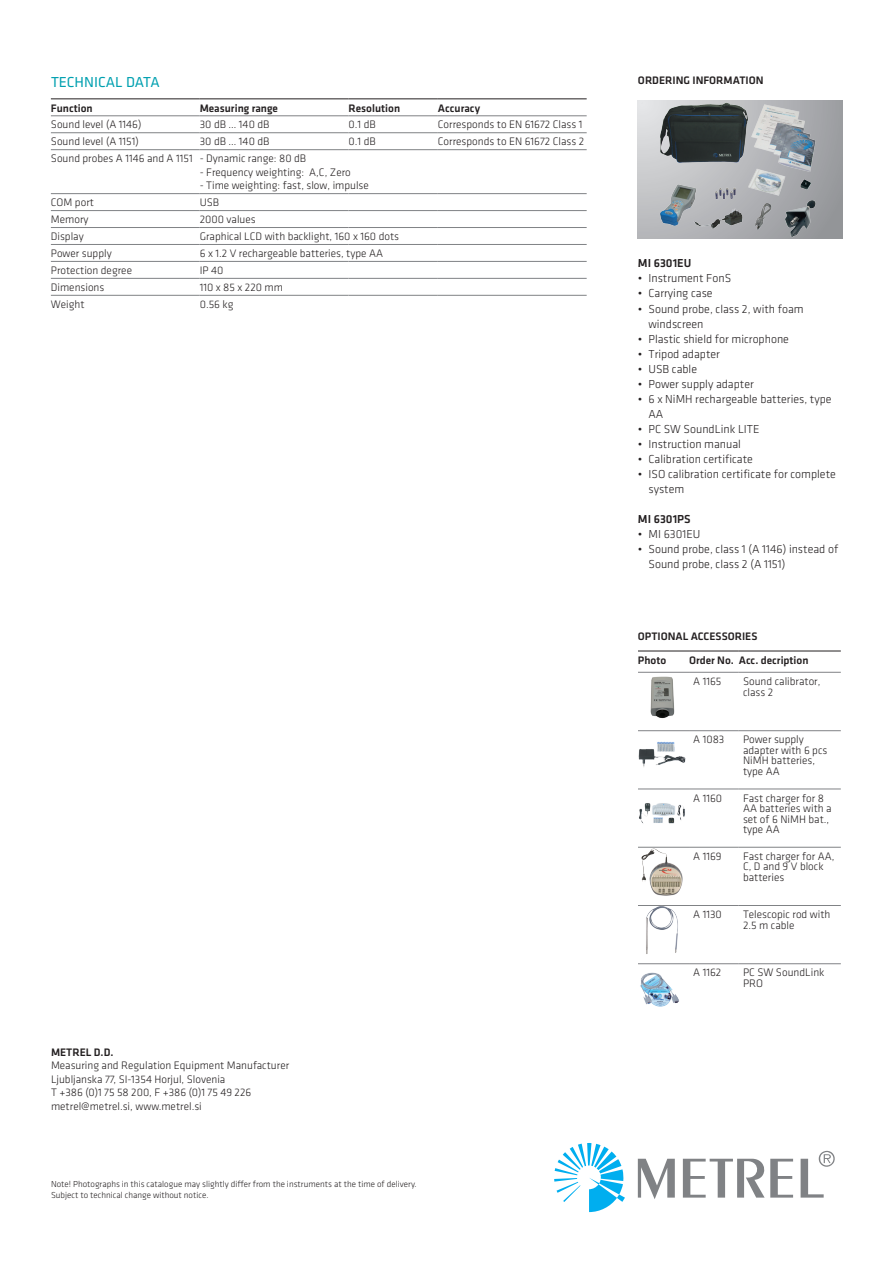
<style>
.page{position:relative;width:893px;height:1263px;background:#fff}
.page>*{position:absolute;margin:0;border:0;box-sizing:border-box;transform-origin:0 0}
.mednaslov{font:15px "Klavika";color:#00a0b0}
.t1{font:300 12px/15px "Klavika";color:#231f20}
.t2{font:500 12px "Klavika";color:#231f20}
.t3{font:300 11.25px/10.5px "Klavika";color:#231f20}
.t4{font:500 11.25px "Klavika";color:#231f20}
.t5{font:300 9px/10.8px "Klavika";color:#231f20}
</style>
<div class="page">
<hr style="left:638px;top:730px;width:51px;height:1px;background:#808285">
<hr style="left:689px;top:730px;width:50px;height:1px;background:#808285">
<hr style="left:739px;top:730px;width:102px;height:1px;background:#808285">
<hr style="left:638px;top:789px;width:51px;height:1px;background:#808285">
<hr style="left:689px;top:789px;width:50px;height:1px;background:#808285">
<hr style="left:739px;top:789px;width:102px;height:1px;background:#808285">
<hr style="left:638px;top:847px;width:51px;height:1px;background:#808285">
<hr style="left:689px;top:847px;width:50px;height:1px;background:#808285">
<hr style="left:739px;top:847px;width:102px;height:1px;background:#808285">
<hr style="left:638px;top:905px;width:51px;height:1px;background:#808285">
<hr style="left:689px;top:905px;width:50px;height:1px;background:#808285">
<hr style="left:739px;top:905px;width:102px;height:1px;background:#808285">
<hr style="left:638px;top:963px;width:51px;height:1px;background:#808285">
<hr style="left:689px;top:963px;width:50px;height:1px;background:#808285">
<hr style="left:739px;top:963px;width:102px;height:1px;background:#808285">
<hr style="left:638px;top:651px;width:51px;height:1px;background:#231f20">
<hr style="left:689px;top:651px;width:50px;height:1px;background:#231f20">
<hr style="left:739px;top:651px;width:102px;height:1px;background:#231f20">
<hr style="left:638px;top:672px;width:51px;height:1px;background:#808285">
<hr style="left:689px;top:672px;width:50px;height:1px;background:#808285">
<hr style="left:739px;top:672px;width:102px;height:1px;background:#808285">
<img style="left:650px;top:676px;width:25px;height:43px">
<img style="left:638px;top:741px;width:48px;height:26px">
<img style="left:639px;top:803px;width:46px;height:21px">
<img style="left:641px;top:847px;width:43px;height:49px">
<img style="left:646px;top:906px;width:32px;height:48px">
<img style="left:640px;top:972px;width:39px;height:35px">
<svg style="left:638px;top:100px;width:204px;height:139px;background:#b4b5b8"></svg>
<img style="left:658px;top:100px;width:165px;height:139px">
<svg style="left:554px;top:1143px;width:71px;height:69px"></svg>
<svg style="left:638px;top:1150px;width:197px;height:49px"></svg>
<hr style="left:51px;top:132px;width:149px;height:1px;background:#808285">
<hr style="left:200px;top:132px;width:149px;height:1px;background:#808285">
<hr style="left:349px;top:132px;width:89px;height:1px;background:#808285">
<hr style="left:438px;top:132px;width:149px;height:1px;background:#808285">
<hr style="left:51px;top:149px;width:149px;height:1px;background:#808285">
<hr style="left:200px;top:149px;width:149px;height:1px;background:#808285">
<hr style="left:349px;top:149px;width:89px;height:1px;background:#808285">
<hr style="left:438px;top:149px;width:149px;height:1px;background:#808285">
<hr style="left:51px;top:193px;width:149px;height:1px;background:#808285">
<hr style="left:200px;top:193px;width:149px;height:1px;background:#808285">
<hr style="left:349px;top:193px;width:89px;height:1px;background:#808285">
<hr style="left:438px;top:193px;width:149px;height:1px;background:#808285">
<hr style="left:51px;top:210px;width:149px;height:1px;background:#808285">
<hr style="left:200px;top:210px;width:149px;height:1px;background:#808285">
<hr style="left:349px;top:210px;width:89px;height:1px;background:#808285">
<hr style="left:438px;top:210px;width:149px;height:1px;background:#808285">
<hr style="left:51px;top:227px;width:149px;height:1px;background:#808285">
<hr style="left:200px;top:227px;width:149px;height:1px;background:#808285">
<hr style="left:349px;top:227px;width:89px;height:1px;background:#808285">
<hr style="left:438px;top:227px;width:149px;height:1px;background:#808285">
<hr style="left:51px;top:244px;width:149px;height:1px;background:#808285">
<hr style="left:200px;top:244px;width:149px;height:1px;background:#808285">
<hr style="left:349px;top:244px;width:89px;height:1px;background:#808285">
<hr style="left:438px;top:244px;width:149px;height:1px;background:#808285">
<hr style="left:51px;top:261px;width:149px;height:1px;background:#808285">
<hr style="left:200px;top:261px;width:149px;height:1px;background:#808285">
<hr style="left:349px;top:261px;width:89px;height:1px;background:#808285">
<hr style="left:438px;top:261px;width:149px;height:1px;background:#808285">
<hr style="left:51px;top:278px;width:149px;height:1px;background:#808285">
<hr style="left:200px;top:278px;width:149px;height:1px;background:#808285">
<hr style="left:349px;top:278px;width:89px;height:1px;background:#808285">
<hr style="left:438px;top:278px;width:149px;height:1px;background:#808285">
<hr style="left:51px;top:295px;width:149px;height:1px;background:#808285">
<hr style="left:200px;top:295px;width:149px;height:1px;background:#808285">
<hr style="left:349px;top:295px;width:89px;height:1px;background:#808285">
<hr style="left:438px;top:295px;width:149px;height:1px;background:#808285">
<hr style="left:51px;top:115px;width:149px;height:1px;background:#808285">
<hr style="left:200px;top:115px;width:149px;height:1px;background:#808285">
<hr style="left:349px;top:115px;width:89px;height:1px;background:#808285">
<hr style="left:438px;top:115px;width:149px;height:1px;background:#808285">
<hr style="left:51px;top:98px;width:149px;height:1px;background:#231f20">
<hr style="left:200px;top:98px;width:149px;height:1px;background:#231f20">
<hr style="left:349px;top:98px;width:89px;height:1px;background:#231f20">
<hr style="left:438px;top:98px;width:149px;height:1px;background:#231f20">
<p class="mednaslov" style="left:51px;top:74px;width:110px">TECHNICAL DATA</p>
<p class="t4" style="left:638px;top:75px;width:127px">ORDERING INFORMATION</p>
<p class="t4" style="left:51px;top:102px;width:43px">Function</p>
<p class="t4" style="left:200px;top:102px;width:80px">Measuring range</p>
<p class="t4" style="left:349px;top:102px;width:53px">Resolution</p>
<p class="t4" style="left:438px;top:102px;width:44px">Accuracy</p>
<p class="t3" style="left:51px;top:120px;width:92px">Sound level (A 1146)</p>
<p class="t3" style="left:200px;top:120px;width:71px">30 dB … 140 dB</p>
<p class="t3" style="left:349px;top:120px;width:29px">0.1 dB</p>
<p class="t3" style="left:438px;top:120px;width:146px">Corresponds to EN 61672 Class 1</p>
<p class="t3" style="left:51px;top:137px;width:89px">Sound level (A 1151)</p>
<p class="t3" style="left:200px;top:137px;width:71px">30 dB … 140 dB</p>
<p class="t3" style="left:349px;top:137px;width:29px">0.1 dB</p>
<p class="t3" style="left:438px;top:137px;width:148px">Corresponds to EN 61672 Class 2</p>
<p class="t3" style="left:51px;top:154px;width:143px">Sound probes A 1146 and A 1151</p>
<p class="t3" style="left:200px;top:154px;width:108px">- Dynamic range: 80 dB</p>
<p class="t3" style="left:200px;top:167px;width:153px">- Frequency weighting: A,C, Zero</p>
<p class="t3" style="left:200px;top:181px;width:171px">- Time weighting: fast, slow, impulse</p>
<p class="t3" style="left:51px;top:198px;width:45px">COM port</p>
<p class="t3" style="left:200px;top:198px;width:21px">USB</p>
<p class="t3" style="left:51px;top:214px;width:39px">Memory</p>
<p class="t3" style="left:200px;top:214px;width:58px">2000 values</p>
<p class="t3" style="left:51px;top:231px;width:34px">Display</p>
<p class="t3" style="left:200px;top:231px;width:201px">Graphical LCD with backlight, 160 x 160 dots</p>
<p class="t3" style="left:51px;top:248px;width:62px">Power supply</p>
<p class="t3" style="left:200px;top:248px;width:185px">6 x 1.2 V rechargeable batteries, type AA</p>
<p class="t3" style="left:51px;top:265px;width:83px">Protection degree</p>
<p class="t3" style="left:200px;top:265px;width:25px">IP 40</p>
<p class="t3" style="left:51px;top:282px;width:55px">Dimensions</p>
<p class="t3" style="left:200px;top:282px;width:85px">110 x 85 x 220 mm</p>
<p class="t3" style="left:51px;top:299px;width:35px">Weight</p>
<p class="t3" style="left:200px;top:299px;width:35px">0.56 kg</p>
<p class="t4" style="left:51px;top:1046px;width:64px">METREL D.D.</p>
<p class="t3" style="left:51px;top:1060px;width:240px">Measuring and Regulation Equipment Manufacturer</p>
<p class="t3" style="left:51px;top:1074px;width:176px">Ljubljanska 77, SI-1354 Horjul, Slovenia</p>
<p class="t3" style="left:51px;top:1087px;width:202px">T +386 (0)1 75 58 200, F +386 (0)1 75 49 226</p>
<p class="t3" style="left:51px;top:1101px;width:152px">metrel@metrel.si, www.metrel.si</p>
<p class="t5" style="left:51px;top:1179px;width:367px">Note! Photographs in this catalogue may slightly differ from the instruments at the time of delivery.<br>Subject to technical change without notice.</p>
<p class="t2" style="left:638px;top:257px;width:55px">MI 6301EU</p>
<p class="t1" style="left:638px;top:271px;width:95px">• Instrument FonS</p>
<p class="t1" style="left:638px;top:286px;width:76px">• Carrying case</p>
<p class="t1" style="left:648px;top:301px;width:157px;text-indent:-10px">• Sound probe, class 2, with foam windscreen</p>
<p class="t1" style="left:638px;top:331px;width:153px">• Plastic shield for microphone</p>
<p class="t1" style="left:638px;top:346px;width:83px">• Tripod adapter</p>
<p class="t1" style="left:638px;top:361px;width:61px">• USB cable</p>
<p class="t1" style="left:638px;top:376px;width:117px">• Power supply adapter</p>
<p class="t1" style="left:648px;top:391px;width:185px;text-indent:-10px">• 6 x NiMH rechargeable batteries, type<br>AA</p>
<p class="t1" style="left:638px;top:421px;width:123px">• PC SW SoundLink LITE</p>
<p class="t1" style="left:638px;top:436px;width:104px">• Instruction manual</p>
<p class="t1" style="left:638px;top:451px;width:116px">• Calibration certificate</p>
<p class="t1" style="left:648px;top:466px;width:189px;text-indent:-10px">• ISO calibration certificate for complete system</p>
<p class="t2" style="left:638px;top:512px;width:54px">MI 6301PS</p>
<p class="t1" style="left:638px;top:526px;width:64px">• MI 6301EU</p>
<p class="t1" style="left:648px;top:541px;width:191px;text-indent:-10px">• Sound probe, class 1 (A 1146) instead of<br>Sound probe, class 2 (A 1151)</p>
<p class="t4" style="left:638px;top:630px;width:121px">OPTIONAL ACCESSORIES</p>
<p class="t4" style="left:638px;top:654px;width:30px">Photo</p>
<p class="t4" style="left:689px;top:654px;width:121px">Order No. Acc. decription</p>
<p class="t3" style="left:693px;top:676px;width:30px">A 1165</p>
<p class="t3" style="left:743px;top:676px;width:79px">Sound calibrator, class 2</p>
<p class="t3" style="left:693px;top:735px;width:33px">A 1083</p>
<p class="t3" style="left:743px;top:735px;width:86px">Power supply adapter with 6 pcs<br>NiMH batteries, type AA</p>
<p class="t3" style="left:693px;top:793px;width:30px">A 1160</p>
<p class="t3" style="left:743px;top:793px;width:90px">Fast charger for 8<br>AA batteries with a set of 6 NiMH bat., type AA</p>
<p class="t3" style="left:693px;top:851px;width:30px">A 1169</p>
<p class="t3" style="left:743px;top:851px;width:93px">Fast charger for AA,<br>C, D and 9 V block batteries</p>
<p class="t3" style="left:693px;top:909px;width:30px">A 1130</p>
<p class="t3" style="left:743px;top:909px;width:89px">Telescopic rod with<br>2.5 m cable</p>
<p class="t3" style="left:693px;top:968px;width:30px">A 1162</p>
<p class="t3" style="left:743px;top:968px;width:83px">PC SW SoundLink<br>PRO</p>
</div>
